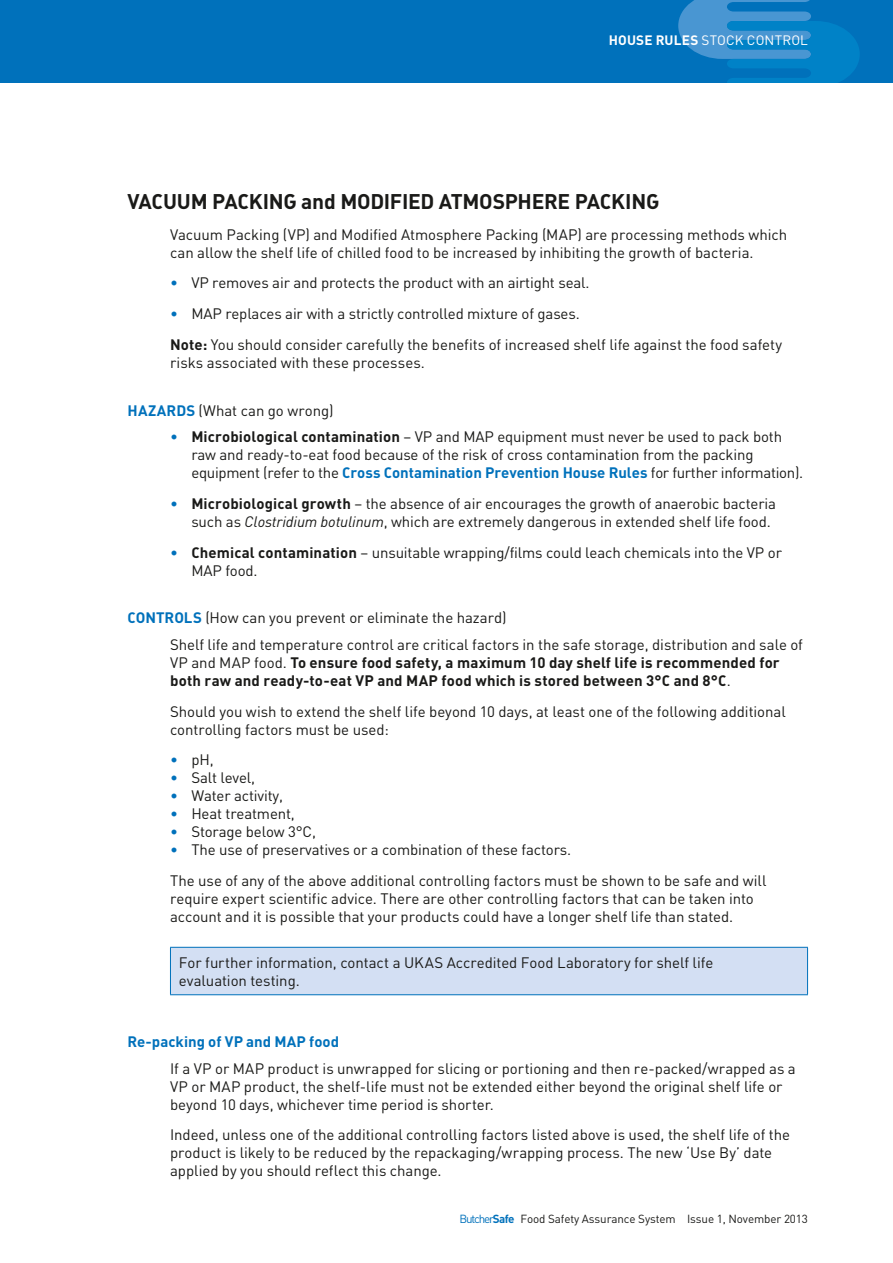
<style>
.page{position:relative;width:893px;height:1263px;background:#fff}
.page>*{position:absolute;margin:0;border:0;box-sizing:border-box;transform-origin:0 0}
.Heading_3{font:700 21px "DIN";letter-spacing:-.015em;color:#1a1a18}
.Box_Text{font:15px/18px "DIN";letter-spacing:-.005em;color:#1a1a18}
.t1{font:700 15px/18px "DIN";letter-spacing:.01em;color:#1a1a18}
.Heading_4_BLUE{font:15px "DIN";letter-spacing:-.005em;color:#1a1a18}
.Heading_4_BLUE-2{font:700 15px "DIN";color:#0071bb}
.Running_Header{font:13.5px "DIN";letter-spacing:.01em;color:#fff}
.t2{font:11.7px "DIN";letter-spacing:-.01em;color:#1a1a18}
.s1{font-weight:700}
.s2{color:#0071bb}
.s3{font-weight:700;color:#0071bb}
.s4{font-style:italic}
.s5{font-weight:400}
</style>
<div class="page">
<div style="left:0;top:0;width:893px;height:83px;background:#0071bb"></div>
<svg style="left:678px;top:0;width:182px;height:83px"></svg>
<div style="left:170px;top:947px;width:638px;height:48px;background:#d3dff3"></div>
<hr style="left:170px;top:947px;width:638px;height:1px;background:#0071bb">
<hr style="left:170px;top:948px;width:1px;height:46px;background:#0071bb">
<hr style="left:807px;top:948px;width:1px;height:46px;background:#0071bb">
<hr style="left:170px;top:994px;width:638px;height:1px;background:#0071bb">
<p class="Running_Header" style="left:609px;top:32px;width:201px"><span class="s1">HOUSE RULES</span> STOCK CONTROL</p>
<p class="Heading_3" style="left:128px;top:187px;width:533px">VACUUM PACKING and MODIFIED ATMOSPHERE PACKING</p>
<p class="Box_Text" style="left:170px;top:224px;width:619px">Vacuum Packing (VP) and Modified Atmosphere Packing (MAP) are processing methods which can allow the shelf life of chilled food to be increased by inhibiting the growth of bacteria.</p>
<p class="Box_Text" style="left:170px;top:273px;width:421px"><span class="s2">•</span> VP removes air and protects the product with an airtight seal.</p>
<p class="Box_Text" style="left:170px;top:304px;width:411px"><span class="s2">•</span> MAP replaces air with a strictly controlled mixture of gases.</p>
<p class="Box_Text" style="left:170px;top:335px;width:614px"><span class="s1">Note:</span> You should consider carefully the benefits of increased shelf life against the food safety risks associated with these processes.</p>
<p class="Heading_4_BLUE" style="left:128px;top:400px;width:208px"><span class="s3">HAZARDS</span> (What can go wrong)</p>
<p class="Box_Text" style="left:191px;top:427px;width:613px;text-indent:-21px"><span class="s2">•</span> <span class="s1">Microbiological contamination</span> – VP and MAP equipment must never be used to pack both raw and ready-to-eat food because of the risk of cross contamination from the packing equipment (refer to the <span class="s3">Cross Contamination Prevention House Rules</span> for further information).</p>
<p class="Box_Text" style="left:191px;top:494px;width:586px;text-indent:-21px"><span class="s2">•</span> <span class="s1">Microbiological growth</span> – the absence of air encourages the growth of anaerobic bacteria such as <span class="s4">Clostridium botulinum</span>, which are extremely dangerous in extended shelf life food.</p>
<p class="Box_Text" style="left:191px;top:543px;width:592px;text-indent:-21px"><span class="s2">•</span> <span class="s1">Chemical contamination</span> – unsuitable wrapping/films could leach chemicals into the VP or<br>MAP food.</p>
<p class="Heading_4_BLUE" style="left:128px;top:608px;width:380px"><span class="s3">CONTROLS</span> (How can you prevent or eliminate the hazard)</p>
<p class="t1" style="left:170px;top:635px;width:634px"><span class="s5">Shelf life and temperature control are critical factors in the safe storage, distribution and sale of<br>VP and MAP food.</span> To ensure food safety, a maximum 10 day shelf life is recommended for both raw and ready-to-eat VP and MAP food which is stored between 3°C and 8°C<span class="s5">.</span></p>
<p class="Box_Text" style="left:170px;top:702px;width:617px">Should you wish to extend the shelf life beyond 10 days, at least one of the following additional controlling factors must be used:</p>
<p class="Box_Text" style="left:170px;top:750px;width:45px"><span class="s2">•</span> pH,</p>
<p class="Box_Text" style="left:170px;top:768px;width:87px"><span class="s2">•</span> Salt level,</p>
<p class="Box_Text" style="left:170px;top:786px;width:114px"><span class="s2">•</span> Water activity,</p>
<p class="Box_Text" style="left:170px;top:804px;width:126px"><span class="s2">•</span> Heat treatment,</p>
<p class="Box_Text" style="left:170px;top:822px;width:147px"><span class="s2">•</span> Storage below 3°C,</p>
<p class="Box_Text" style="left:170px;top:840px;width:403px"><span class="s2">•</span> The use of preservatives or a combination of these factors.</p>
<p class="Box_Text" style="left:170px;top:871px;width:598px">The use of any of the above additional controlling factors must be shown to be safe and will require expert scientific advice. There are other controlling factors that can be taken into account and it is possible that your products could have a longer shelf life than stated.</p>
<p class="Box_Text" style="left:179px;top:953px;width:536px">For further information, contact a UKAS Accredited Food Laboratory for shelf life evaluation testing.</p>
<p class="Heading_4_BLUE-2" style="left:128px;top:1032px;width:213px">Re-packing of VP and MAP food</p>
<p class="Box_Text" style="left:170px;top:1058px;width:627px">If a VP or MAP product is unwrapped for slicing or portioning and then re-packed/wrapped as a<br>VP or MAP product, the shelf-life must not be extended either beyond the original shelf life or beyond 10 days, whichever time period is shorter.</p>
<p class="Box_Text" style="left:170px;top:1125px;width:621px">Indeed, unless one of the additional controlling factors listed above is used, the shelf life of the product is likely to be reduced by the repackaging/wrapping process. The new ‘Use By’ date applied by you should reflect this change.</p>
<p class="t2" style="left:460px;top:1211px;width:350px"><span class="s2">Butcher</span><span class="s3">Safe</span> Food Safety Assurance System Issue 1, November 2013</p>
</div>
